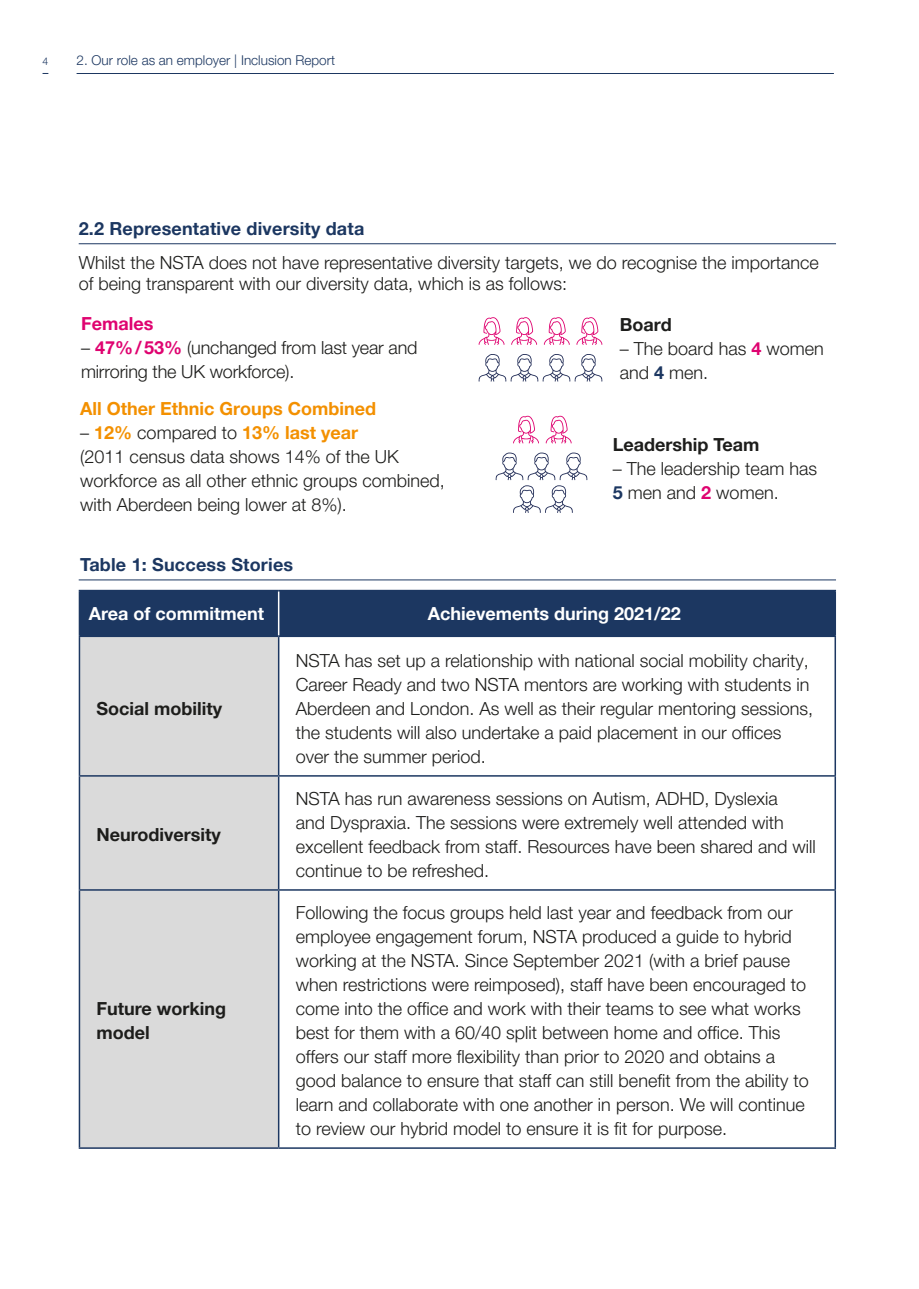
<style>
.page{position:relative;width:919px;height:1289px;background:#fff}
.page>*{position:absolute;margin:0;border:0;box-sizing:border-box;transform-origin:0 0}
.body_copy{font:300 18px/24px "Helvetica Neue LT Pro";color:#1d1d1b}
.sub-heading_SPAN{font:300 18px/24px "Helvetica Neue LT Pro";color:#1d1d1b}
.body_copy_SPAN{font:300 18px/21px "Helvetica Neue LT Pro";color:#1d1d1b}
.body_copy-2{font:700 18px/24px "Helvetica Neue LT Pro";color:#1d1d1b}
.sub-heading_SPAN-2{font:700 18px "Helvetica Neue LT Pro";letter-spacing:.01em;color:#1c3761}
.Table_Row_Bold{font:700 18px "Helvetica Neue LT Pro";color:#fff}
.sub-heading_SPAN-3{font:700 18px "Helvetica Neue LT Pro";color:#f39000}
.sub-heading_SPAN-4{font:700 18px "Helvetica Neue LT Pro";color:#df0370}
.t1{font:300 13.5px "Helvetica Neue LT Pro";color:#1c3761}
.t2{font:300 10.5px "Helvetica Neue LT Pro";color:#1c3761}
.s1{font-weight:700;color:#df0370}
.s2{font-weight:700;color:#1c3761}
.s3{font-weight:700;color:#f39000}
</style>
<div class="page">
<hr style="left:77px;top:73px;width:756px;height:1px;background:#1c3761">
<hr style="left:79px;top:243px;width:757px;height:1px;background:#1c3761">
<svg style="left:478px;top:354px;width:124px;height:27px"></svg>
<svg style="left:478px;top:317px;width:26px;height:28px"></svg>
<svg style="left:544px;top:317px;width:25px;height:28px"></svg>
<svg style="left:511px;top:317px;width:26px;height:28px"></svg>
<svg style="left:576px;top:317px;width:26px;height:28px"></svg>
<svg style="left:495px;top:452px;width:92px;height:61px"></svg>
<svg style="left:513px;top:416px;width:26px;height:27px"></svg>
<svg style="left:545px;top:416px;width:26px;height:27px"></svg>
<hr style="left:79px;top:579px;width:757px;height:1px;background:#1c3761">
<div style="left:80px;top:591px;width:754px;height:44px;background:#1c3761"></div>
<div style="left:80px;top:637px;width:198px;height:510px;background:#dadada"></div>
<hr style="left:278px;top:591px;width:1px;height:44px;background:#fff">
<hr style="left:79px;top:590px;width:200px;height:1px;background:#1c3761">
<hr style="left:79px;top:591px;width:1px;height:44px;background:#1c3761">
<hr style="left:279px;top:590px;width:557px;height:1px;background:#1c3761">
<hr style="left:834px;top:591px;width:2px;height:44px;background:#1c3761">
<hr style="left:79px;top:635px;width:200px;height:2px;background:#1c3761">
<hr style="left:279px;top:635px;width:557px;height:2px;background:#1c3761">
<hr style="left:79px;top:637px;width:1px;height:138px;background:#1c3761">
<hr style="left:278px;top:637px;width:1px;height:138px;background:#1c3761">
<hr style="left:834px;top:637px;width:2px;height:138px;background:#1c3761">
<hr style="left:79px;top:775px;width:200px;height:1px;background:#1c3761">
<hr style="left:79px;top:776px;width:1px;height:113px;background:#1c3761">
<hr style="left:279px;top:775px;width:557px;height:1px;background:#1c3761">
<hr style="left:278px;top:776px;width:1px;height:113px;background:#1c3761">
<hr style="left:834px;top:776px;width:2px;height:113px;background:#1c3761">
<hr style="left:79px;top:889px;width:200px;height:1px;background:#1c3761">
<hr style="left:79px;top:890px;width:1px;height:257px;background:#1c3761">
<hr style="left:279px;top:889px;width:557px;height:1px;background:#1c3761">
<hr style="left:278px;top:890px;width:1px;height:257px;background:#1c3761">
<hr style="left:834px;top:890px;width:2px;height:257px;background:#1c3761">
<hr style="left:279px;top:1147px;width:557px;height:1px;background:#1c3761">
<hr style="left:79px;top:1147px;width:200px;height:1px;background:#1c3761">
<p class="t2" style="left:43px;top:54px;width:7px">4</p>
<p class="t1" style="left:77px;top:52px;width:260px">2. Our role as an employer | Inclusion Report</p>
<p class="sub-heading_SPAN-2" style="left:79px;top:217px;width:287px">2.2 Representative diversity data</p>
<p class="body_copy_SPAN" style="left:79px;top:251px;width:741px">Whilst the NSTA does not have representative diversity targets, we do recognise the importance of being transparent with our diversity data, which is as follows:</p>
<p class="body_copy-2" style="left:620px;top:312px;width:54px">Board</p>
<p class="body_copy" style="left:620px;top:336px;width:205px">– The board has <span class="s1">4</span> women and <span class="s2">4</span> men.</p>
<p class="sub-heading_SPAN-4" style="left:81px;top:313px;width:74px">Females</p>
<p class="sub-heading_SPAN" style="left:81px;top:336px;width:338px">– <span class="s1">47% / 53%</span> (unchanged from last year and mirroring the UK workforce).</p>
<p class="sub-heading_SPAN-3" style="left:80px;top:397px;width:297px">All Other Ethnic Groups Combined</p>
<p class="sub-heading_SPAN" style="left:80px;top:420px;width:366px">– <span class="s3">12%</span> compared to <span class="s3">13% last year<br></span>(2011 census data shows 14% of the UK workforce as all other ethnic groups combined, with Aberdeen being lower at 8%).</p>
<p class="body_copy-2" style="left:612px;top:432px;width:148px">Leadership Team</p>
<p class="body_copy" style="left:612px;top:456px;width:206px">– The leadership team has<br><span class="s2">5</span> men and <span class="s1">2</span> women.</p>
<p class="sub-heading_SPAN-2" style="left:80px;top:553px;width:214px">Table 1: Success Stories</p>
<p class="Table_Row_Bold" style="left:89px;top:602px;width:177px">Area of commitment</p>
<p class="Table_Row_Bold" style="left:427px;top:602px;width:255px">Achievements during 2021/22</p>
<p class="body_copy-2" style="left:96px;top:696px;width:127px">Social mobility</p>
<p class="body_copy-2" style="left:96px;top:822px;width:126px">Neurodiversity</p>
<p class="body_copy-2" style="left:96px;top:996px;width:131px">Future working model</p>
<p class="body_copy" style="left:296px;top:648px;width:519px">NSTA has set up a relationship with national social mobility charity, Career Ready and two NSTA mentors are working with students in Aberdeen and London. As well as their regular mentoring sessions, the students will also undertake a paid placement in our offices over the summer period.</p>
<p class="body_copy" style="left:296px;top:786px;width:521px">NSTA has run awareness sessions on Autism, ADHD, Dyslexia<br>and Dyspraxia. The sessions were extremely well attended with excellent feedback from staff. Resources have been shared and will continue to be refreshed.</p>
<p class="body_copy" style="left:296px;top:900px;width:514px">Following the focus groups held last year and feedback from our employee engagement forum, NSTA produced a guide to hybrid working at the NSTA. Since September 2021 (with a brief pause when restrictions were reimposed), staff have been encouraged to come into the office and work with their teams to see what works best for them with a 60/40 split between home and office. This offers our staff more flexibility than prior to 2020 and obtains a good balance to ensure that staff can still benefit from the ability to learn and collaborate with one another in person. We will continue to review our hybrid model to ensure it is fit for purpose.</p>
</div>
